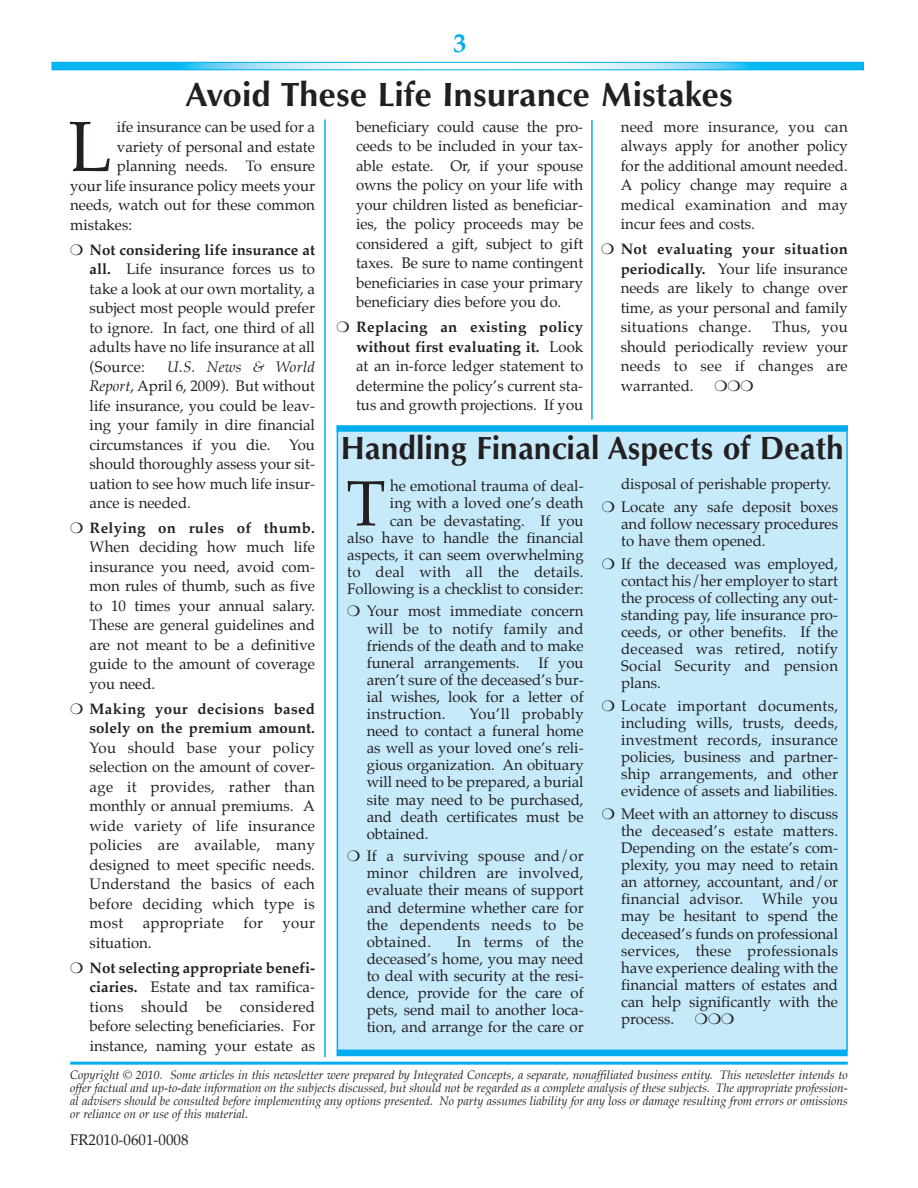
<style>
.page{position:relative;width:918px;height:1188px;background:#fff}
.page>*{position:absolute;margin:0;border:0;box-sizing:border-box;transform-origin:0 0}
.t1{font:71.1px "Palatino";color:#231f20}
.t2{font:64.2px "Palatino";color:#231f20}
.t3{font:34.5px "Optimum Bold DTC";color:#231f20}
.t4{font:33px "Optimum Bold DTC";color:#231f20;scale:.95 1}
.t5{font:700 27px "Palatino";color:#00aeef}
.t6{font:15px/19.5px "Palatino";color:#231f20;text-align:justify}
.t7{font:700 15px/19.5px "Palatino";letter-spacing:.02em;color:#231f20}
.t8{font:15px "Palatino";letter-spacing:.02em;color:#231f20}
.t9{font:italic 12px/13px "Palatino";color:#231f20;text-align:justify}
.s1{font-weight:700}
.s2{font-style:italic}
</style>
<div class="page">
<img style="left:54px;top:64px;width:808px;height:4px">
<div style="left:52px;top:62px;width:812px;height:8px;border:1px solid #00aeef"></div>
<hr style="left:70px;top:1062px;width:778px;height:3px;background:#00aeef">
<hr style="left:324px;top:120px;width:2px;height:937px;background:#00aeef">
<hr style="left:591px;top:120px;width:2px;height:300px;background:#00aeef">
<div style="left:338px;top:427px;width:508px;height:623px;background:#c6eafa"></div>
<div style="left:337px;top:426px;width:511px;height:6px;background:#00aeef"></div>
<div style="left:337px;top:1050px;width:511px;height:6px;background:#00aeef"></div>
<h3 class="t5" style="left:453px;top:30px;width:15px">3</h3>
<h3 class="t3" style="left:185px;top:74px;width:549px">Avoid These Life Insurance Mistakes</h3>
<h1 class="t1" style="left:69px;top:113px;width:45px">L</h1>
<p class="t6" style="left:117px;top:118px;width:200px">ife insurance can be used for a</p>
<p class="t6" style="left:117px;top:138px;width:200px">variety of personal and estate</p>
<p class="t6" style="left:117px;top:157px;width:200px">planning needs. To ensure</p>
<p class="t6" style="left:70px;top:177px;width:246px">your life insurance policy meets your</p>
<p class="t6" style="left:70px;top:196px;width:246px">needs, watch out for these common</p>
<p class="t6" style="left:70px;top:216px;width:63px">mistakes:</p>
<p class="t6" style="left:90px;top:241px;width:227px"><span class="s1">Not considering life insurance at all.</span> Life insurance forces us to take a look at our own mortality, a subject most people would prefer to ignore. In fact, one third of all adults have no life insurance at all (Source:</p>
<p class="t6" style="left:90px;top:358px;width:227px;text-indent:77px"><span class="s2">U.S. News &amp; World Report</span>, April 6, 2009). But without life insurance, you could be leav&shy;ing your family in dire financial circumstances if you die. You should thoroughly assess your sit&shy;uation to see how much life insur&shy;ance is needed.</p>
<p class="t7" style="left:90px;top:519px;width:227px">Relying on rules of thumb.</p>
<p class="t6" style="left:90px;top:539px;width:227px">When deciding how much life insurance you need, avoid com&shy;mon rules of thumb, such as five to 10 times your annual salary.<br>These are general guidelines and are not meant to be a definitive guide to the amount of coverage you need.</p>
<p class="t7" style="left:90px;top:700px;width:227px">Making your decisions based solely on the premium amount.</p>
<p class="t6" style="left:90px;top:739px;width:227px">You should base your policy selection on the amount of cover&shy;age it provides, rather than monthly or annual premiums. A wide variety of life insurance policies are available, many designed to meet specific needs.<br>Understand the basics of each before deciding which type is most</p>
<p class="t8" style="left:143px;top:916px;width:83px">appropriate</p>
<p class="t6" style="left:243px;top:915px;width:21px">for</p>
<p class="t6" style="left:283px;top:915px;width:34px">your</p>
<p class="t6" style="left:90px;top:934px;width:64px">situation.</p>
<p class="t6" style="left:90px;top:959px;width:227px"><span class="s1">Not selecting appropriate benefi&shy;ciaries.</span> Estate and tax ramifica&shy;tions should be considered before selecting beneficiaries. For instance, naming your estate as</p>
<p class="t6" style="left:356px;top:118px;width:229px">beneficiary could cause the pro&shy;ceeds to be included in your tax&shy;able estate. Or, if your spouse owns the policy on your life with your children listed as beneficiar&shy;ies, the policy proceeds may be considered a gift, subject to gift taxes. Be sure to name contingent beneficiaries in case your primary beneficiary dies before you do.</p>
<p class="t6" style="left:356px;top:319px;width:229px"><span class="s1">Replacing an existing policy without first evaluating it.</span> Look at an in-force ledger statement to determine the policy’s current sta&shy;tus and growth projections. If you</p>
<p class="t6" style="left:621px;top:118px;width:229px">need more insurance, you can always apply for another policy for the additional amount needed.<br>A policy change may require a medical examination and may incur fees and costs.</p>
<p class="t6" style="left:621px;top:241px;width:229px"><span class="s1">Not evaluating your situation periodically.</span> Your life insurance needs are likely to change over time, as your personal and family situations change.</p>
<p class="t6" style="left:621px;top:319px;width:229px;text-indent:152px">Thus, you should periodically review your needs to see if changes are warranted.</p>
<h3 class="t4" style="left:341px;top:428px;width:531px">Handling Financial Aspects of Death</h3>
<h2 class="t2" style="left:346px;top:473px;width:41px">T</h2>
<p class="t6" style="left:621px;top:474px;width:218px;line-height:22.5px">disposal of perishable property.<br>Locate any safe deposit boxes</p>
<p class="t6" style="left:621px;top:516px;width:218px;line-height:17.1px">and follow necessary procedures to have them opened.</p>
<p class="t6" style="left:621px;top:556px;width:218px;line-height:17.1px">If the deceased was employed, contact his/her employer to start the process of collecting any out&shy;standing pay, life insurance pro&shy;ceeds, or other benefits. If the deceased was retired, notify Social Security and pension plans.</p>
<p class="t6" style="left:621px;top:698px;width:218px;line-height:17.1px">Locate important documents, including wills, trusts, deeds, investment records, insurance policies, business and partner&shy;ship arrangements, and other evidence of assets and liabilities.</p>
<p class="t6" style="left:621px;top:806px;width:218px;line-height:17.1px">Meet with an attorney to discuss the deceased’s estate matters.<br>Depending on the estate’s com&shy;plexity, you may need to retain an attorney, accountant, and/or financial advisor.</p>
<p class="t6" style="left:347px;top:479px;width:238px;line-height:17.1px;text-align:right">he emotional trauma of deal-<br>ing with a loved one’s death<br>can be devastating. If you<br>also have to handle the financial aspects, it can seem overwhelming to deal with all the details.<br>Following is a checklist to consider:</p>
<p class="t6" style="left:367px;top:604px;width:218px;line-height:17.1px">Your most immediate concern will be to notify family and friends of the death and to make funeral arrangements.</p>
<p class="t6" style="left:367px;top:655px;width:218px;line-height:17.1px;text-indent:172px">If you aren’t sure of the deceased’s bur&shy;ial wishes, look for a letter of instruction.</p>
<p class="t6" style="left:367px;top:706px;width:218px;line-height:17.1px;text-indent:103px">You’ll probably need to contact a funeral home as well as your loved one’s reli&shy;gious organization. An obituary will need to be prepared, a burial site may need to be purchased, and death certificates must be obtained.</p>
<p class="t6" style="left:367px;top:849px;width:219px;line-height:17.1px">If a surviving spouse and/or minor children are involved, evaluate their means of support and determine whether care for the dependents needs to be obtained.</p>
<p class="t6" style="left:621px;top:892px;width:218px;line-height:17.1px;text-indent:141px">While you may be hesitant to spend the deceased’s funds on professional services, these professionals have experience dealing with the financial matters of estates and can help significantly with the process.</p>
<p class="t6" style="left:367px;top:934px;width:219px;line-height:17.1px;text-indent:90px">In terms of the deceased’s home, you may need to deal with security at the resi&shy;dence, provide for the care of pets, send mail to another loca&shy;tion, and arrange for the care or</p>
<p class="t9" style="left:70px;top:1069px;width:779px">Copyright © 2010. Some articles in this newsletter were prepared by Integrated Concepts, a separate, nonaffiliated business entity. This newsletter intends to offer factual and up-to-date information on the subjects discussed, but should not be regarded as a complete analysis of these subjects. The appropriate profession&shy;al advisers should be consulted before implementing any options presented. No party assumes liability for any loss or damage resulting from errors or omissions or reliance on or use of this material.</p>
<p class="t6" style="left:70px;top:1131px;width:120px">FR2010-0601-0008</p>
</div>
